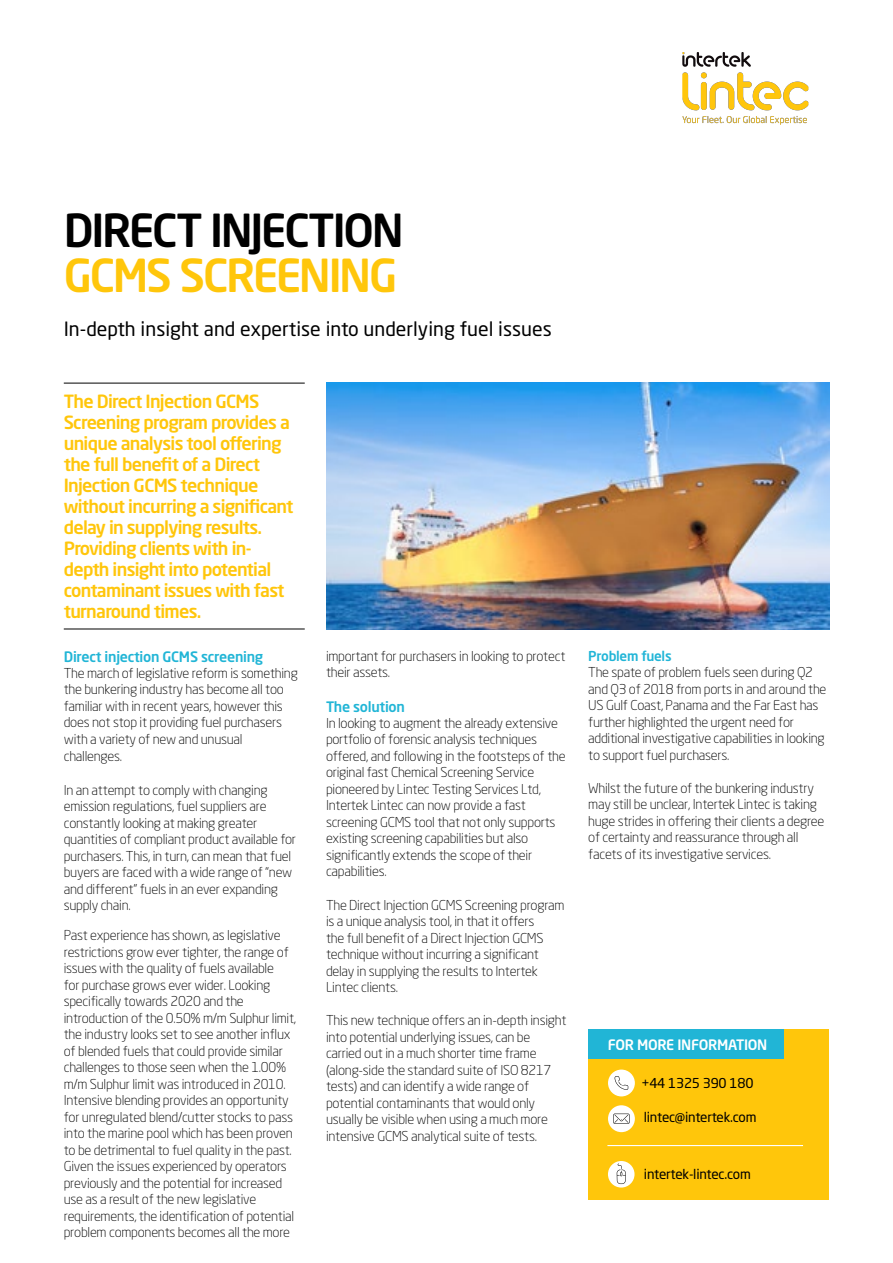
<style>
.page{position:relative;width:893px;height:1263px;background:#fff}
.page>*{position:absolute;margin:0;border:0;box-sizing:border-box;transform-origin:0 0}
.t1{font:500 45px "Neo Sans Std";letter-spacing:-.05em;color:#000}
.t2{font:500 45px "Neo Sans Std";letter-spacing:-.05em;color:#ffc60b}
.t3{font:19.5px "Neo Sans Std";color:#000}
.t4{font:500 18px/21px "Neo Sans Std";letter-spacing:-.04em;color:#ffc60b}
.t5{font:500 14.25px "Neo Sans Std";letter-spacing:-.02em;color:#21b5d6}
.t6{font:500 14.25px "Neo Sans Std";letter-spacing:-.02em;color:#fff}
.t7{font:300 13.5px/16.5px "Neo Sans Std";letter-spacing:-.02em;color:#000}
.t8{font:13.5px "Neo Sans Std";letter-spacing:-.02em;color:#000}
.t9{font:500 13.5px "Neo Sans Std";letter-spacing:-.02em;color:#21b5d7}
</style>
<div class="page">
<hr style="left:64px;top:629px;width:241px;height:1px;background:#000">
<hr style="left:64px;top:383px;width:241px;height:1px;background:#000">
<div style="left:588px;top:1029px;width:241px;height:170px;background:#ffc60b"></div>
<div style="left:588px;top:1029px;width:196px;height:30px;background:#21b5d6"></div>
<div style="left:608px;top:1069px;width:27px;height:27px;background:#fff;border-radius:50%"></div>
<svg style="left:614px;top:1076px;width:14px;height:14px"></svg>
<div style="left:608px;top:1105px;width:27px;height:27px;background:#fff;border-radius:50%"></div>
<svg style="left:613px;top:1113px;width:16px;height:11px"></svg>
<div style="left:608px;top:1161px;width:26px;height:26px;background:#fff;border-radius:50%"></div>
<svg style="left:617px;top:1163px;width:9px;height:21px"></svg>
<hr style="left:607px;top:1145px;width:196px;height:1px;background:#fff">
<img style="left:326px;top:383px;width:503px;height:246px">
<img style="left:682px;top:52px;width:127px;height:73px">
<h1 class="t1" style="left:64px;top:202px;width:342px">DIRECT INJECTION</h1>
<h1 class="t2" style="left:64px;top:247px;width:335px">GCMS SCREENING</h1>
<h2 class="t3" style="left:64px;top:317px;width:489px">In-depth insight and expertise into underlying fuel issues</h2>
<p class="t4" style="left:64px;top:391px;width:231px">The Direct Injection GCMS<br>Screening program provides a unique analysis tool offering the full benefit of a Direct<br>Injection GCMS technique without incurring a significant delay in supplying results.<br>Providing clients with in&shy;depth insight into potential contaminant issues with fast turnaround times.</p>
<p class="t5" style="left:64px;top:647px;width:201px">Direct injection GCMS screening</p>
<p class="t7" style="left:64px;top:664px;width:236px">The march of legislative reform is something the bunkering industry has become all too familiar with in recent years, however this does not stop it providing fuel purchasers with a variety of new and unusual challenges.</p>
<p class="t7" style="left:64px;top:781px;width:234px">In an attempt to comply with changing emission regulations, fuel suppliers are constantly looking at making greater quantities of compliant product available for purchasers. This, in turn, can mean that fuel buyers are faced with a wide range of “new and different” fuels in an ever expanding supply chain.</p>
<p class="t7" style="left:64px;top:927px;width:234px">Past experience has shown, as legislative restrictions grow ever tighter, the range of issues with the quality of fuels available<br>for purchase grows ever wider. Looking specifically towards 2020 and the introduction of the 0.50% m/m Sulphur limit, the industry looks set to see another influx of blended fuels that could provide similar challenges to those seen when the 1.00% m/m Sulphur limit was introduced in 2010.<br>Intensive blending provides an opportunity for unregulated blend/cutter stocks to pass into the marine pool which has been proven to be detrimental to fuel quality in the past.<br>Given the issues experienced by operators previously and the potential for increased use as a result of the new legislative requirements, the identification of potential problem components becomes all the more</p>
<p class="t7" style="left:326px;top:648px;width:241px">important for purchasers in looking to protect their assets.</p>
<p class="t5" style="left:326px;top:697px;width:80px">The solution</p>
<p class="t7" style="left:326px;top:714px;width:241px">In looking to augment the already extensive portfolio of forensic analysis techniques offered, and following in the footsteps of the original fast Chemical Screening Service pioneered by Lintec Testing Services Ltd, Intertek Lintec can now provide a fast screening GCMS tool that not only supports existing screening capabilities but also significantly extends the scope of their capabilities.</p>
<p class="t7" style="left:326px;top:896px;width:240px">The Direct Injection GCMS Screening program is a unique analysis tool, in that it offers<br>the full benefit of a Direct Injection GCMS technique without incurring a significant delay in supplying the results to Intertek Lintec clients.</p>
<p class="t7" style="left:326px;top:1012px;width:242px">This new technique offers an in-depth insight into potential underlying issues, can be carried out in a much shorter time frame (along-side the standard suite of ISO 8217 tests) and can identify a wide range of potential contaminants that would only usually be visible when using a much more intensive GCMS analytical suite of tests.</p>
<p class="t9" style="left:588px;top:647px;width:85px">Problem fuels</p>
<p class="t7" style="left:588px;top:664px;width:240px">The spate of problem fuels seen during Q2 and Q3 of 2018 from ports in and around the US Gulf Coast, Panama and the Far East has further highlighted the urgent need for additional investigative capabilities in looking to support fuel purchasers.</p>
<p class="t7" style="left:588px;top:780px;width:238px">Whilst the future of the bunkering industry may still be unclear, Intertek Lintec is taking huge strides in offering their clients a degree of certainty and reassurance through all facets of its investigative services.</p>
<p class="t6" style="left:608px;top:1036px;width:161px">FOR MORE INFORMATION</p>
<p class="t8" style="left:641px;top:1075px;width:114px">+44 1325 390 180</p>
<p class="t8" style="left:644px;top:1108px;width:114px">lintec@intertek.com</p>
<p class="t8" style="left:644px;top:1166px;width:108px">intertek-lintec.com</p>
</div>
